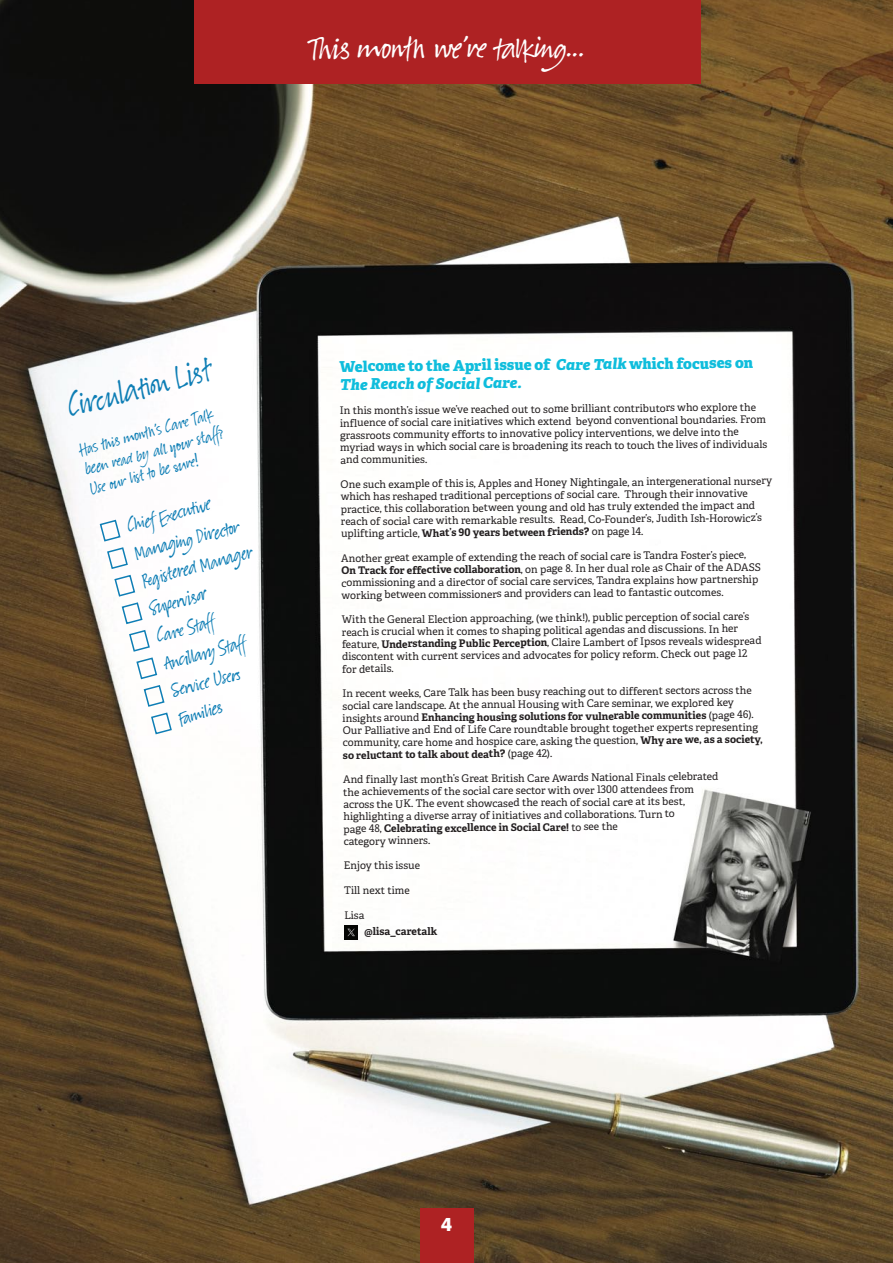
<style>
.page{position:relative;width:893px;height:1263px;background:#fff}
.page>*{position:absolute;margin:0;border:0;box-sizing:border-box;transform-origin:0 0}
.t1{font:40.5px "Suomi Hand Script";color:#fff}
.t2{font:39px "Suomi Hand Script";color:#0e7eb5;scale:.91 1}
.t3{font:24px "Suomi Hand Script";color:#0e7eb5;scale:.91 1}
.t4{font:21px "Suomi Hand Script";color:#0e7eb5;scale:.91 1}
.t5{font:800 18px "Adelle Sans";color:#fff}
.t6{font:800 15px/17.4px "Adelle";color:#0fbddc}
.t7{font:10.5px/12.1px "Adelle";color:#231f20}
.t8{font:700 10.5px "Adelle";color:#231f20}
.s1{font-size:24px}
.s2{font-style:italic}
.s3{font-weight:700}
.s4{font-weight:400}
</style>
<div class="page">
<img style="left:0;top:0;width:893px;height:1263px">
<div style="left:195px;top:0;width:506px;height:83px;background:#ae2223"></div>
<div style="left:420px;top:1209px;width:54px;height:54px;background:#ae2223"></div>
<img style="left:344px;top:926px;width:14px;height:13px">
<p class="t1" style="left:308px;top:27px;width:278px">This month we’re talking...</p>
<p class="t2" style="left:63px;top:388px;width:164px;rotate:-15deg">Cir cu lation Lis t</p>
<p class="t4" style="left:77px;top:440px;width:153px;rotate:-15deg">Has this mo nth ’s Care Talk</p>
<p class="t4" style="left:82px;top:459px;width:158px;rotate:-15deg">been read by all you r staff ?</p>
<p class="t4" style="left:88px;top:479px;width:124px;rotate:-15deg">Use our list to be sure<span class="s1">!</span></p>
<p class="t3" style="left:99px;top:521px;width:125px;rotate:-15deg">■ Chief Execut ive</p>
<p class="t3" style="left:106px;top:548px;width:149px;rotate:-15deg">■ Man aging Director</p>
<p class="t3" style="left:114px;top:576px;width:149px;rotate:-15deg">■ Registered Man ager</p>
<p class="t3" style="left:121px;top:603px;width:90px;rotate:-15deg">■ Supervisor</p>
<p class="t3" style="left:128px;top:631px;width:92px;rotate:-15deg">■ Care Staff</p>
<p class="t3" style="left:135px;top:658px;width:119px;rotate:-15deg">■ An cillar y Staff</p>
<p class="t3" style="left:143px;top:686px;width:104px;rotate:-15deg">■ Se rvice Use rs</p>
<p class="t3" style="left:150px;top:714px;width:74px;rotate:-15deg">■ Fami lies</p>
<p class="t6" style="left:339px;top:359px;width:415px;rotate:-1deg">Welcome to the April issue of <span class="s2">Care Talk</span> which focuses on<br><span class="s2">The Reach of Social Care.</span></p>
<p class="t7" style="left:339px;top:406px;width:429px;rotate:-1deg">In this month’s issue we’ve reached out to some brilliant contributors who explore the influence of social care initiatives which extend beyond conventional boundaries. From grassroots community efforts to innovative policy interventions, we delve into the myriad ways in which social care is broadening its reach to touch the lives of individuals</p>
<p class="t7" style="left:340px;top:454px;width:88px;rotate:-1deg">and communities.</p>
<p class="t7" style="left:340px;top:480px;width:433px;rotate:-1deg">One such example of this is, Apples and Honey Nightingale, an intergenerational nursery which has reshaped traditional perceptions of social care. Through their innovative practice, this collaboration between young and old has truly extended the impact and reach of social care with remarkable results. Read, Co-Founder’s, Judith Ish-Horowicz’s uplifting article, <span class="s3">What’s 90 years between friends?</span> on page 14.</p>
<p class="t7" style="left:341px;top:554px;width:406px;rotate:-1deg">Another great example of extending the reach of social care is Tandra Foster’s piece,</p>
<p class="t7" style="left:341px;top:567px;width:421px;rotate:-1deg"><sup>On</sup> <sup>Track</sup> <sup>for</sup> <sup>effective</sup> <sup>c</sup><span class="s3">ollaboration</span>, on page 8. In her dual role as Chair of the ADASS commissioning and a director of social care services, Tandra explains how partnership working between commissioners and providers can lead to fantastic outcomes.</p>
<p class="t7" style="left:341px;top:615px;width:421px;line-height:12.6px;rotate:-1deg">With the General Election approaching, (we think!), public perception of social care’s reach is crucial when it comes to shaping political agendas and discussions. In her feature, <sup>Understandin</sup><span class="s3">g Public Perception</span>, Claire Lambert of Ipsos reveals widespread</p>
<p class="t7" style="left:342px;top:652px;width:407px;rotate:-1deg">discontent with current services and advocates for policy reform. Check out page 12</p>
<p class="t7" style="left:342px;top:663px;width:53px;rotate:-1deg">for details.</p>
<p class="t7" style="left:342px;top:689px;width:421px;rotate:-1deg">In recent weeks, Care Talk has been busy reaching out to different sectors across the social care landscape. At the annual Housing with Care seminar, we explored key insights around <span class="s3">Enhancing housing solutions for vulnerable communities</span> (page 46).<br>Our Palliative and End of Life Care roundtable brought together experts representing community, care home and hospice care, asking the question, <span class="s3">Why are we, as a society,</span></p>
<p class="t8" style="left:343px;top:749px;width:211px;rotate:-1deg">so reluctant to talk about death? <span class="s4">(page 42).</span></p>
<p class="t7" style="left:343px;top:775px;width:377px;rotate:-1deg">And finally last month’s Great British Care Awards National Finals celebrated</p>
<p class="t7" style="left:343px;top:787px;width:352px;rotate:-1deg">the achievements of the social care sector with over 1300 attendees from</p>
<p class="t7" style="left:343px;top:800px;width:343px;rotate:-1deg">across the UK. The event showcased the reach of social care at its best,</p>
<p class="t7" style="left:343px;top:812px;width:333px;rotate:-1deg">highlighting a diverse array of initiatives and collaborations. Turn to</p>
<p class="t8" style="left:343px;top:823px;width:276px;rotate:-1deg"><span class="s4">page 48,</span> Celebrating excellence in Social Care! <span class="s4">to see the</span></p>
<p class="t7" style="left:344px;top:835px;width:88px;rotate:-1deg">category winners.</p>
<p class="t7" style="left:344px;top:860px;width:78px;rotate:-1deg">Enjoy this issue</p>
<p class="t7" style="left:344px;top:885px;width:67px;rotate:-1deg">Till next time</p>
<p class="t7" style="left:344px;top:909px;width:22px;rotate:-1deg">Lisa</p>
<p class="t8" style="left:364px;top:925px;width:75px;rotate:-1deg">@lisa_caretalk</p>
<p class="t5" style="left:441px;top:1213px;width:13px">4</p>
</div>
